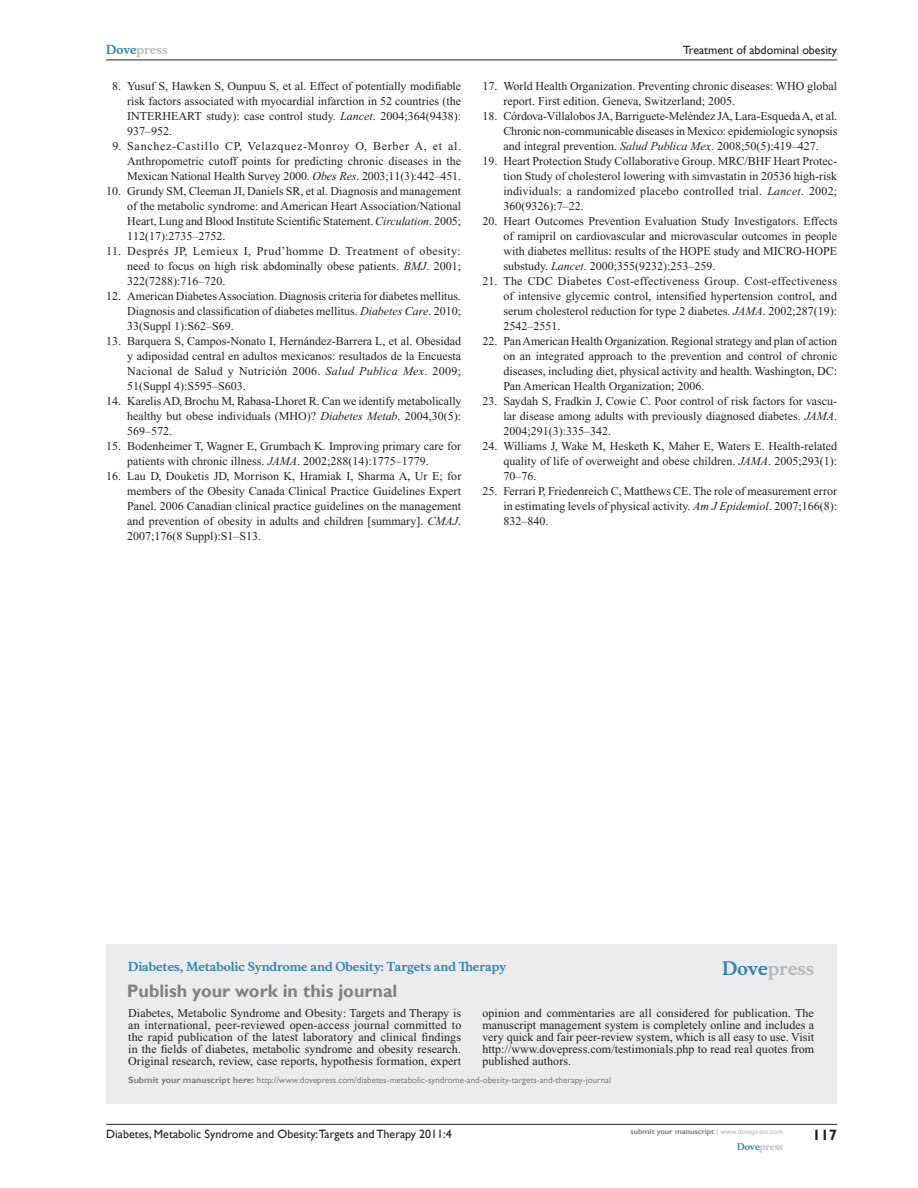
<style>
.page{position:relative;width:918px;height:1188px;background:#fff}
.page>*{position:absolute;margin:0;border:0;box-sizing:border-box;transform-origin:0 0}
.t1{font:700 18px "Gill Sans";color:#808285}
.t2{font:700 18px "Musee";color:#b8b9bc}
.t3{font:700 15px "Gill Sans";color:#231f20}
.t4{font:12px/15px "Times New Roman";color:#231f20;text-align:justify}
.t5{font:12px "Gill Sans";color:#231f20}
.t6{font:700 12px "Musee";color:#3485ae}
.t7{font:700 12px "Musee";color:#b8b9bc}
.t8{font:9px "Gill Sans";color:#808285}
.t9{font:700 9px "Musee";color:#b8b9bc}
.t10{font:700 7.5px "Gill Sans";color:#808285}
.s1{color:#3485ae}
.s2{font-style:italic}
.s3{font-weight:700}
.s4{font-weight:400;color:#b8b9bc}
</style>
<div class="page">
<div style="left:106px;top:944px;width:731px;height:159px;background:#ececee"></div>
<hr style="left:106px;top:1124px;width:731px;height:1px;background:#231f20">
<hr style="left:106px;top:60px;width:731px;height:1px;background:#231f20">
<p class="t7" style="left:106px;top:43px;width:63px"><span class="s1">Dove</span>press</p>
<p class="t4" style="left:127px;top:79px;width:335px;text-indent:-15px">8. Yusuf S, Hawken S, Ounpuu S, et al. Effect of potentially modifiable risk factors associated with myocardial infarction in 52 countries (the INTERHEART study): case control study. <span class="s2">Lancet</span>. 2004;364(9438):<br>937–952.</p>
<p class="t4" style="left:127px;top:139px;width:335px;text-indent:-15px">9. Sanchez-Castillo CP, Velazquez-Monroy O, Berber A, et al.<br>Anthropometric cutoff points for predicting chronic diseases in the Mexican National Health Survey 2000. <span class="s2">Obes Res</span>. 2003;11(3):442–451.</p>
<p class="t4" style="left:127px;top:184px;width:335px;text-indent:-21px">10. Grundy SM, Cleeman JI, Daniels SR, et al. Diagnosis and management of the metabolic syndrome: and American Heart Association/National Heart, Lung and Blood Institute Scientific Statement. <span class="s2">Circulation</span>. 2005; 112(17):2735–2752.</p>
<p class="t4" style="left:127px;top:244px;width:335px;text-indent:-21px">11. Després JP, Lemieux I, Prud’homme D. Treatment of obesity: need to focus on high risk abdominally obese patients. <span class="s2">BMJ</span>. 2001; 322(7288):716–720.</p>
<p class="t4" style="left:127px;top:289px;width:335px;text-indent:-21px">12. American Diabetes Association. Diagnosis criteria for diabetes mellitus.<br>Diagnosis and classification of diabetes mellitus. <span class="s2">Diabetes Care</span>. 2010; 33(Suppl 1):S62–S69.</p>
<p class="t4" style="left:127px;top:334px;width:335px;text-indent:-21px">13. Barquera S, Campos-Nonato I, Hernández-Barrera L, et al. Obesidad y adiposidad central en adultos mexicanos: resultados de la Encuesta Nacional de Salud y Nutrición 2006. <span class="s2">Salud Publica Mex</span>. 2009; 51(Suppl 4):S595–S603.</p>
<p class="t4" style="left:127px;top:394px;width:336px;text-indent:-21px">14. Karelis AD, Brochu M, Rabasa-Lhoret R. Can we identify metabolically healthy but obese individuals (MHO)? <span class="s2">Diabetes Metab</span>. 2004,30(5):<br>569–572.</p>
<p class="t4" style="left:127px;top:439px;width:335px;text-indent:-21px">15. Bodenheimer T, Wagner E, Grumbach K. Improving primary care for patients with chronic illness. <span class="s2">JAMA</span>. 2002;288(14):1775–1779.</p>
<p class="t4" style="left:127px;top:469px;width:336px;text-indent:-21px">16. Lau D, Douketis JD, Morrison K, Hramiak I, Sharma A, Ur E; for members of the Obesity Canada Clinical Practice Guidelines Expert Panel. 2006 Canadian clinical practice guidelines on the management and prevention of obesity in adults and children [summary]. <span class="s2">CMAJ</span>.<br>2007;176(8 Suppl):S1–S13.</p>
<p class="t5" style="left:683px;top:43px;width:156px">Treatment of abdominal obesity</p>
<p class="t4" style="left:503px;top:79px;width:335px;text-indent:-21px">17. World Health Organization. Preventing chronic diseases: WHO global report. First edition. Geneva, Switzerland; 2005.</p>
<p class="t4" style="left:503px;top:109px;width:336px;text-indent:-21px">18. Córdova-Villalobos JA, Barriguete-Meléndez JA, Lara-Esqueda A, et al.<br>Chronic non-communicable diseases in Mexico: epidemiologic synopsis and integral prevention. <span class="s2">Salud Publica Mex</span>. 2008;50(5):419–427.</p>
<p class="t4" style="left:503px;top:154px;width:335px;text-indent:-21px">19. Heart Protection Study Collaborative Group. MRC/BHF Heart Protec&shy;tion Study of cholesterol lowering with simvastatin in 20536 high-risk individuals: a randomized placebo controlled trial. <span class="s2">Lancet</span>. 2002; 360(9326):7–22.</p>
<p class="t4" style="left:503px;top:214px;width:336px;text-indent:-21px">20. Heart Outcomes Prevention Evaluation Study Investigators. Effects of ramipril on cardiovascular and microvascular outcomes in people with diabetes mellitus: results of the HOPE study and MICRO-HOPE substudy. <span class="s2">Lancet</span>. 2000;355(9232):253–259.</p>
<p class="t4" style="left:503px;top:274px;width:335px;text-indent:-21px">21. The CDC Diabetes Cost-effectiveness Group. Cost-effectiveness of intensive glycemic control, intensified hypertension control, and serum cholesterol reduction for type 2 diabetes. <span class="s2">JAMA</span>. 2002;287(19):<br>2542–2551.</p>
<p class="t4" style="left:503px;top:334px;width:336px;text-indent:-21px">22. Pan American Health Organization. Regional strategy and plan of action on an integrated approach to the prevention and control of chronic diseases, including diet, physical activity and health. Washington, DC:<br>Pan American Health Organization; 2006.</p>
<p class="t4" style="left:503px;top:394px;width:335px;text-indent:-21px">23. Saydah S, Fradkin J, Cowie C. Poor control of risk factors for vascu&shy;lar disease among adults with previously diagnosed diabetes. <span class="s2">JAMA</span>.<br>2004;291(3):335–342.</p>
<p class="t4" style="left:503px;top:439px;width:335px;text-indent:-21px">24. Williams J, Wake M, Hesketh K, Maher E, Waters E. Health-related quality of life of overweight and obese children. <span class="s2">JAMA</span>. 2005;293(1):<br>70–76.</p>
<p class="t4" style="left:503px;top:484px;width:335px;text-indent:-21px">25. Ferrari P, Friedenreich C, Matthews CE. The role of measurement error in estimating levels of physical activity. <span class="s2">Am J Epidemiol</span>. 2007;166(8):<br>832–840.</p>
<p class="t6" style="left:128px;top:959px;width:379px">Diabetes, Metabolic Syndrome and Obesity: Targets and Therapy</p>
<h1 class="t1" style="left:127px;top:980px;width:272px">Publish your work in this journal</h1>
<h1 class="t2" style="left:722px;top:958px;width:94px"><span class="s1">Dove</span>press</h1>
<p class="t4" style="left:128px;top:1007px;width:335px;line-height:12px">Diabetes, Metabolic Syndrome and Obesity: Targets and Therapy is an international, peer-reviewed open-access journal committed to the rapid publication of the latest laboratory and clinical findings in the fields of diabetes, metabolic syndrome and obesity research.<br>Original research, review, case reports, hypothesis formation, expert</p>
<p class="t4" style="left:482px;top:1007px;width:333px;line-height:12px">opinion and commentaries are all considered for publication. The manuscript management system is completely online and includes a very quick and fair peer-review system, which is all easy to use. Visit http://www.dovepress.com/testimonials.php to read real quotes from published authors.</p>
<p class="t8" style="left:128px;top:1075px;width:484px"><span class="s3">Submit your manuscript here:</span> http://www.dovepress.com/diabetes-metabolic-syndrome-and-obesity-targets-and-therapy-journal</p>
<p class="t5" style="left:106px;top:1127px;width:347px">Diabetes, Metabolic Syndrome and Obesity:Targets and Therapy 2011:4</p>
<p class="t10" style="left:631px;top:1127px;width:154px">submit your manuscript <span class="s4">| www.dovepress.com</span></p>
<p class="t9" style="left:737px;top:1141px;width:48px"><span class="s1">Dove</span>press</p>
<p class="t3" style="left:812px;top:1126px;width:26px">117</p>
</div>
